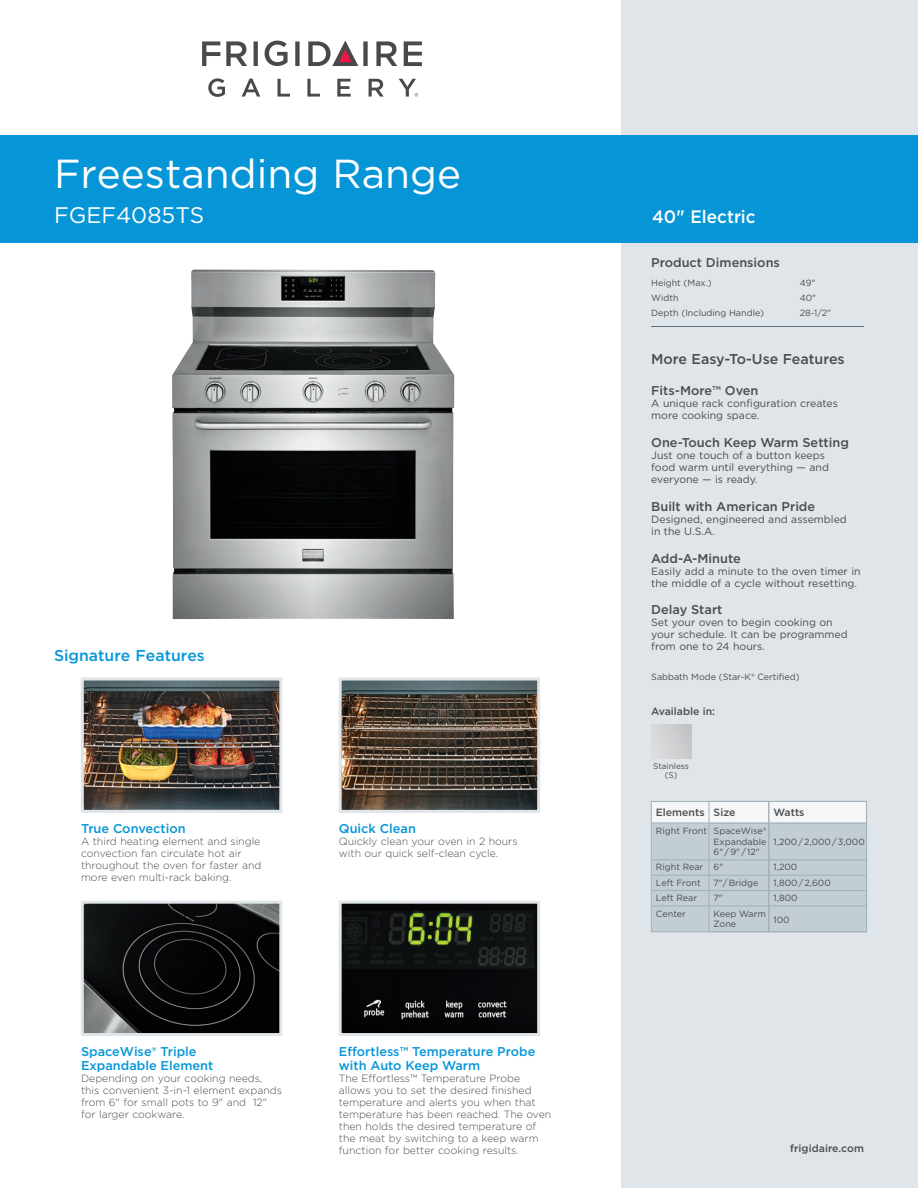
<style>
.page{position:relative;width:918px;height:1188px;background:#fff}
.page>*{position:absolute;margin:0;border:0;box-sizing:border-box;transform-origin:0 0}
.t1{font:40.5px "Gotham";color:#fff}
.t2{font:22.5px "Gotham";color:#fff}
.t3{font:500 18px "Gotham";color:#fff;scale:.95 1}
.t4{font:500 15.75px "Gotham";color:#0696d7}
.t5{font:500 14.25px "Gotham";color:#4b4c4d}
.t6{font:500 12.75px/14.2px "Gotham";color:#0696d7}
.t7{font:500 12.75px "Gotham";color:#4b4c4d}
.t8{font:300 10.5px/12px "Gotham";color:#4b4c4d}
.t9{font:10.5px/12px "Gotham";color:#4b4c4d}
.t10{font:500 10.5px "Gotham";color:#4b4c4d}
.t11{font:9px/15.3px "Gotham";color:#4b4c4d}
.t12{font:8.25px/9px "Gotham";color:#4b4c4d;text-align:center}
</style>
<div class="page">
<div style="left:621px;top:0;width:297px;height:1188px;background:#dfe5e9"></div>
<hr style="left:651px;top:326px;width:213px;height:1px;background:#5b6f7b">
<svg style="left:208px;top:78px;width:17px;height:19px"></svg>
<svg style="left:242px;top:79px;width:18px;height:18px"></svg>
<svg style="left:277px;top:79px;width:13px;height:18px"></svg>
<svg style="left:307px;top:79px;width:13px;height:18px"></svg>
<svg style="left:337px;top:79px;width:14px;height:18px"></svg>
<svg style="left:369px;top:79px;width:15px;height:18px"></svg>
<svg style="left:265px;top:41px;width:23px;height:25px"></svg>
<svg style="left:404px;top:41px;width:18px;height:25px"></svg>
<svg style="left:202px;top:41px;width:18px;height:25px"></svg>
<svg style="left:226px;top:41px;width:21px;height:25px"></svg>
<svg style="left:254px;top:41px;width:4px;height:25px"></svg>
<svg style="left:295px;top:41px;width:5px;height:25px"></svg>
<svg style="left:376px;top:41px;width:21px;height:25px"></svg>
<svg style="left:308px;top:40px;width:60px;height:26px"></svg>
<svg style="left:399px;top:79px;width:19px;height:18px"></svg>
<div style="left:0;top:135px;width:918px;height:108px;background:#0696d7"></div>
<img style="left:172px;top:270px;width:282px;height:349px">
<div style="left:651px;top:801px;width:216px;height:131px;background:#c3cdd4"></div>
<div style="left:651px;top:802px;width:215px;height:21px;background:#f4f6f7"></div>
<hr style="left:651px;top:823px;width:215px;height:1px;background:#a2b1bb">
<hr style="left:651px;top:860px;width:215px;height:1px;background:#a2b1bb">
<hr style="left:651px;top:875px;width:215px;height:1px;background:#a2b1bb">
<hr style="left:651px;top:890px;width:215px;height:1px;background:#a2b1bb">
<hr style="left:651px;top:906px;width:215px;height:1px;background:#a2b1bb">
<div style="left:709px;top:801px;width:60px;height:131px;border:1px solid #a2b1bb"></div>
<div style="left:769px;top:801px;width:98px;height:131px;border:1px solid #a2b1bb"></div>
<img style="left:343px;top:682px;width:193px;height:127px">
<div style="left:339px;top:678px;width:201px;height:135px;border:3px solid #dfe5e9"></div>
<img style="left:343px;top:905px;width:193px;height:127px">
<div style="left:339px;top:901px;width:201px;height:135px;border:3px solid #dfe5e9"></div>
<img style="left:85px;top:905px;width:193px;height:127px">
<div style="left:81px;top:901px;width:201px;height:135px;border:3px solid #dfe5e9"></div>
<img style="left:85px;top:682px;width:193px;height:127px">
<div style="left:81px;top:678px;width:201px;height:135px;border:3px solid #dfe5e9"></div>
<h1 class="t1" style="left:54px;top:147px;width:409px">Freestanding Range</h1>
<h2 class="t2" style="left:54px;top:201px;width:152px">FGEF4085TS</h2>
<h3 class="t4" style="left:54px;top:645px;width:152px">Signature Features</h3>
<p class="t6" style="left:81px;top:821px;width:106px">True Convection</p>
<p class="t8" style="left:81px;top:835px;width:182px">A third heating element and single convection fan circulate hot air throughout the oven for faster and more even multi-rack baking.</p>
<p class="t6" style="left:339px;top:821px;width:79px">Quick Clean</p>
<p class="t8" style="left:339px;top:835px;width:180px">Quickly clean your oven in 2 hours with our quick self-clean cycle.</p>
<p class="t6" style="left:81px;top:1044px;width:134px">SpaceWise® Triple<br>Expandable Element</p>
<p class="t8" style="left:81px;top:1072px;width:203px">Depending on your cooking needs, this convenient 3-in-1 element expands from 6" for small pots to 9" and 12" for larger cookware.</p>
<p class="t6" style="left:339px;top:1044px;width:198px">Effortless™ Temperature Probe with Auto Keep Warm</p>
<p class="t8" style="left:339px;top:1072px;width:214px">The Effortless™ Temperature Probe allows you to set the desired finished temperature and alerts you when that temperature has been reached. The oven then holds the desired temperature of the meat by switching to a keep warm function for better cooking results.</p>
<h3 class="t3" style="left:652px;top:205px;width:110px">40" Electric</h3>
<p class="t7" style="left:651px;top:254px;width:130px">Product Dimensions</p>
<p class="t11" style="left:651px;top:275px;width:62px">Height (Max.)</p>
<p class="t11" style="left:800px;top:275px;width:17px">49"</p>
<p class="t11" style="left:651px;top:290px;width:29px">Width</p>
<p class="t11" style="left:800px;top:290px;width:18px">40"</p>
<p class="t11" style="left:651px;top:305px;width:114px">Depth (Including Handle)</p>
<p class="t11" style="left:800px;top:305px;width:33px">28-1/2"</p>
<h3 class="t5" style="left:651px;top:349px;width:195px">More Easy-To-Use Features</h3>
<p class="t7" style="left:651px;top:383px;width:109px">Fits-More™ Oven</p>
<p class="t9" style="left:651px;top:397px;width:188px">A unique rack configuration creates more cooking space.</p>
<p class="t7" style="left:651px;top:434px;width:199px">One-Touch Keep Warm Setting</p>
<p class="t9" style="left:651px;top:449px;width:179px">Just one touch of a button keeps food warm until everything — and everyone — is ready.</p>
<p class="t7" style="left:651px;top:498px;width:166px">Built with American Pride</p>
<p class="t9" style="left:651px;top:513px;width:197px">Designed, engineered and assembled in the U.S.A.</p>
<p class="t7" style="left:651px;top:550px;width:91px">Add-A-Minute</p>
<p class="t9" style="left:651px;top:565px;width:211px">Easily add a minute to the oven timer in the middle of a cycle without resetting.</p>
<p class="t7" style="left:651px;top:602px;width:73px">Delay Start</p>
<p class="t9" style="left:651px;top:616px;width:198px">Set your oven to begin cooking on your schedule. It can be programmed from one to 24 hours.</p>
<p class="t11" style="left:651px;top:669px;width:150px">Sabbath Mode (Star-K® Certified)</p>
<p class="t10" style="left:651px;top:704px;width:65px">Available in:</p>
<p class="t12" style="left:653px;top:762px;width:37px">Stainless (S)</p>
<p class="t10" style="left:656px;top:805px;width:50px">Elements</p>
<p class="t11" style="left:656px;top:823px;width:53px">Right Front</p>
<p class="t11" style="left:656px;top:859px;width:49px">Right Rear<br>Left Front<br>Left Rear<br>Center</p>
<p class="t10" style="left:714px;top:805px;width:23px">Size</p>
<p class="t11" style="left:714px;top:825px;width:54px;line-height:10.5px;text-align:justify">SpaceWise® Expandable 6" / 9" / 12"</p>
<p class="t11" style="left:714px;top:859px;width:54px">6"<br>7"/ Bridge<br>7"<br>Keep Warm</p>
<p class="t11" style="left:714px;top:916px;width:24px">Zone</p>
<p class="t10" style="left:774px;top:805px;width:32px">Watts</p>
<p class="t11" style="left:774px;top:834px;width:93px">1,200 / 2,000 / 3,000</p>
<p class="t11" style="left:774px;top:859px;width:59px">1,200<br>1,800 / 2,600<br>1,800</p>
<p class="t11" style="left:774px;top:912px;width:18px">100</p>
<p class="t10" style="left:790px;top:1141px;width:75px">frigidaire.com</p>
</div>
